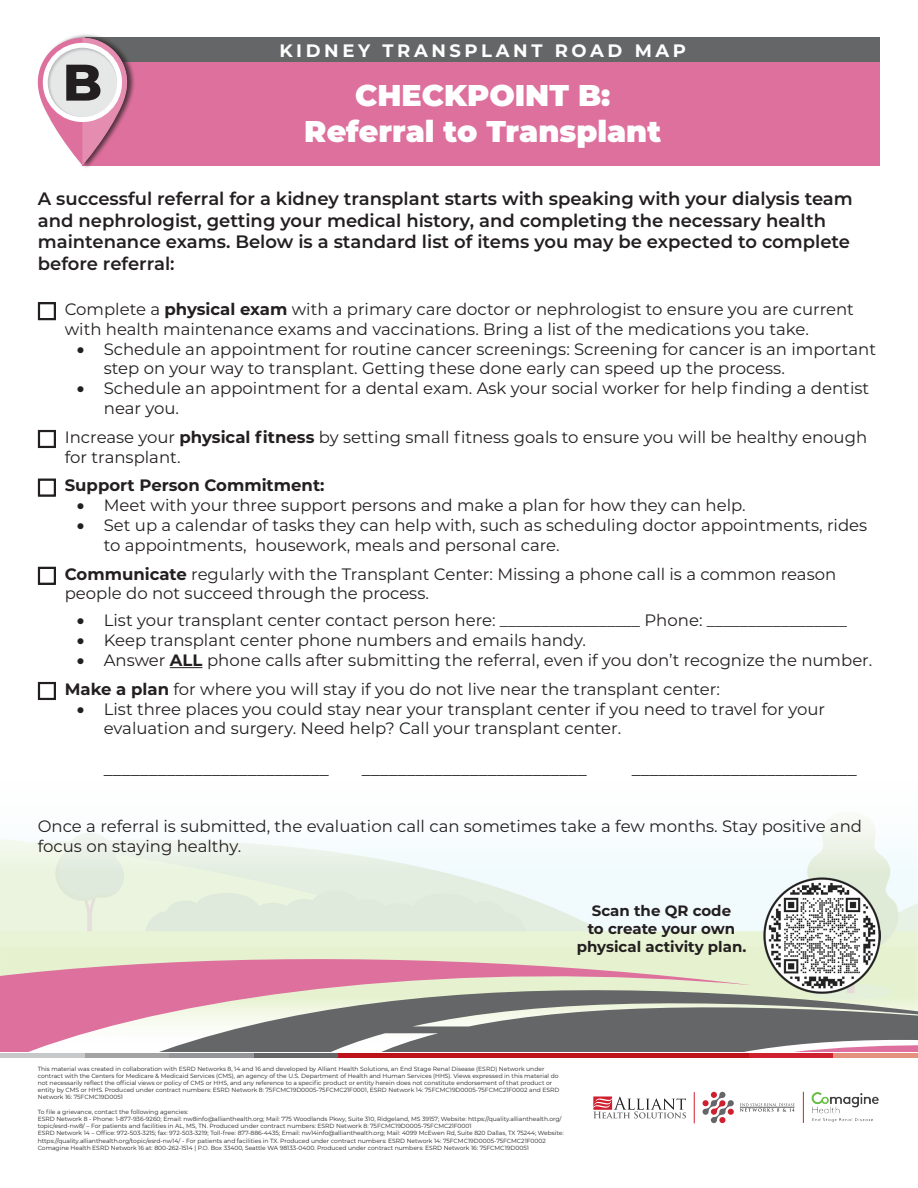
<style>
.page{position:relative;width:918px;height:1188px;background:#fff}
.page>*{position:absolute;margin:0;border:0;box-sizing:border-box;transform-origin:0 0}
.t1{font:800 51.3px "Montserrat";color:#231f20}
.t2{font:900 30px/36px "Montserrat";color:#fff;text-align:center}
.t3{font:600 18px/21.6px "Montserrat";color:#231f20}
.t4{font:18px "Montserrat";color:#231f20}
.t5{font:700 18px "Montserrat";letter-spacing:.2em;color:#fff}
.t6{font:16.5px/19.8px "Montserrat";color:#231f20}
.t7{font:700 16.5px "Montserrat";color:#231f20}
.t8{font:700 15px/18px "Montserrat";color:#231f20;text-align:center}
.t9{font:6px/7.2px "Montserrat";color:#231f20}
.s1{font-weight:700}
</style>
<div class="page">
<img style="left:0;top:819px;width:918px;height:116px">
<svg style="left:0;top:935px;width:918px;height:116px;background:#c2acaa"></svg>
<svg style="left:623px;top:1030px;width:295px;height:21px;background:#847d81"></svg>
<div style="left:254px;top:1053px;width:85px;height:5px;background:#656667"></div>
<div style="left:85px;top:1053px;width:84px;height:5px;background:#a4a3a3"></div>
<div style="left:169px;top:1053px;width:85px;height:5px;background:#939598"></div>
<div style="left:0;top:1053px;width:85px;height:5px;background:#c7c8ca"></div>
<div style="left:339px;top:1053px;width:410px;height:5px;background:#be121a"></div>
<div style="left:749px;top:1053px;width:84px;height:5px;background:#cf202f"></div>
<div style="left:833px;top:1053px;width:85px;height:5px;background:#e4917e"></div>
<hr style="left:694px;top:1092px;width:1px;height:31px;background:#cf202f">
<svg style="left:703px;top:1092px;width:31px;height:31px"></svg>
<svg style="left:740px;top:1103px;width:55px;height:9px"></svg>
<svg style="left:593px;top:1096px;width:93px;height:22px"></svg>
<img style="left:811px;top:1092px;width:68px;height:30px">
<hr style="left:803px;top:1092px;width:1px;height:31px;background:#cf202f">
<div style="left:82px;top:38px;width:798px;height:127px;background:#de709e"></div>
<div style="left:85px;top:38px;width:795px;height:24px;background:#656667"></div>
<hr style="left:170px;top:667px;width:32px;height:1px;background:#231f20">
<div style="left:37px;top:33px;width:99px;height:136px;background:#231f20;opacity:.75"></div>
<svg style="left:38px;top:38px;width:89px;height:127px"></svg>
<img style="left:764px;top:878px;width:116px;height:116px">
<p class="t1" style="left:63px;top:45px;width:41px">B</p>
<p class="t5" style="left:279px;top:37px;width:408px">KIDNEY TRANSPLANT ROAD MAP</p>
<p class="t2" style="left:304px;top:75px;width:358px">CHECKPOINT B:<br>Referral to Transplant</p>
<p class="t3" style="left:38px;top:187px;width:817px">A successful referral for a kidney transplant starts with speaking with your dialysis team and nephrologist, getting your medical history, and completing the necessary health maintenance exams. Below is a standard list of items you may be expected to complete before referral:</p>
<p class="t6" style="left:65px;top:299px;width:791px">Complete a <span class="s1">physical exam</span> with a primary care doctor or nephrologist to ensure you are current with health maintenance exams and vaccinations. Bring a list of the medications you take.</p>
<p class="t6" style="left:104px;top:338px;width:774px;text-indent:-27px">• Schedule an appointment for routine cancer screenings: Screening for cancer is an important step on your way to transplant. Getting these done early can speed up the process.</p>
<p class="t6" style="left:104px;top:378px;width:767px;text-indent:-27px">• Schedule an appointment for a dental exam. Ask your social worker for help finding a dentist near you.</p>
<p class="t6" style="left:65px;top:426px;width:804px">Increase your <span class="s1">physical fitness</span> by setting small fitness goals to ensure you will be healthy enough for transplant.</p>
<p class="t7" style="left:65px;top:474px;width:261px">Support Person Commitment:</p>
<p class="t6" style="left:77px;top:495px;width:670px">• Meet with your three support persons and make a plan for how they can help.</p>
<p class="t6" style="left:104px;top:515px;width:765px;text-indent:-27px">• Set up a calendar of tasks they can help with, such as scheduling doctor appointments, rides to appointments, housework, meals and personal care.</p>
<p class="t6" style="left:65px;top:563px;width:773px"><span class="s1">Communicate</span> regularly with the Transplant Center: Missing a phone call is a common reason people do not succeed through the process.</p>
<p class="t6" style="left:77px;top:610px;width:772px">• List your transplant center contact person here: _________________ Phone: _________________</p>
<p class="t6" style="left:77px;top:630px;width:511px">• Keep transplant center phone numbers and emails handy.</p>
<p class="t6" style="left:77px;top:650px;width:797px">• Answer <span class="s1">ALL</span> phone calls after submitting the referral, even if you don’t recognize the number.</p>
<p class="t6" style="left:65px;top:678px;width:657px"><span class="s1">Make a plan</span> for where you will stay if you do not live near the transplant center:</p>
<p class="t6" style="left:104px;top:698px;width:723px;text-indent:-27px">• List three places you could stay near your transplant center if you need to travel for your evaluation and surgery. Need help? Call your transplant center.</p>
<p class="t4" style="left:104px;top:756px;width:226px">_________________________</p>
<p class="t4" style="left:362px;top:756px;width:226px">_________________________</p>
<p class="t4" style="left:632px;top:756px;width:226px">_________________________</p>
<p class="t6" style="left:38px;top:816px;width:826px">Once a referral is submitted, the evaluation call can sometimes take a few months. Stay positive and focus on staying healthy.</p>
<p class="t8" style="left:577px;top:901px;width:171px">Scan the QR code<br>to create your own physical activity plan.</p>
<p class="t9" style="left:38px;top:1065px;width:523px">This material was created in collaboration with ESRD Networks 8, 14 and 16 and developed by Alliant Health Solutions, an End Stage Renal Disease (ESRD) Network under contract with the Centers for Medicare &amp; Medicaid Services (CMS), an agency of the U.S. Department of Health and Human Services (HHS). Views expressed in this material do not necessarily reflect the official views or policy of CMS or HHS, and any reference to a specific product or entity herein does not constitute endorsement of that product or entity by CMS or HHS. Produced under contract numbers: ESRD Network 8: 75FCMC19D0005-75FCMC21F0001, ESRD Network 14: 75FCMC19D0005-75FCMC21F0002 and ESRD Network 16: 75FCMC19D0051</p>
<p class="t9" style="left:38px;top:1108px;width:152px">To file a grievance, contact the following agencies:</p>
<p class="t9" style="left:38px;top:1115px;width:525px">ESRD Network 8 - Phone: 1-877-936-9260; Email: nw8info@allianthealth.org; Mail: 775 Woodlands Pkwy, Suite 310, Ridgeland, MS 39157; Website: https://quality.allianthealth.org/ topic/esrd-nw8/ – For patients and facilities in AL, MS, TN. Produced under contract numbers: ESRD Network 8: 75FCMC19D0005-75FCMC21F0001</p>
<p class="t9" style="left:38px;top:1130px;width:527px">ESRD Network 14 – Office: 972-503-3215; fax: 972-503-3219; Toll-free: 877-886-4435; Email: nw14info@allianthealth.org; Mail: 4099 McEwen Rd, Suite 820 Dallas, TX 75244; Website: https://quality.allianthealth.org/topic/esrd-nw14/ - For patients and facilities in TX. Produced under contract numbers: ESRD Network 14: 75FCMC19D0005-75FCMC21F0002</p>
<p class="t9" style="left:38px;top:1144px;width:493px">Comagine Health ESRD Network 16 at: 800-262-1514 | P.O. Box 33400, Seattle WA 98133-0400. Produced under contract numbers: ESRD Network 16: 75FCMC19D0051</p>
</div>
